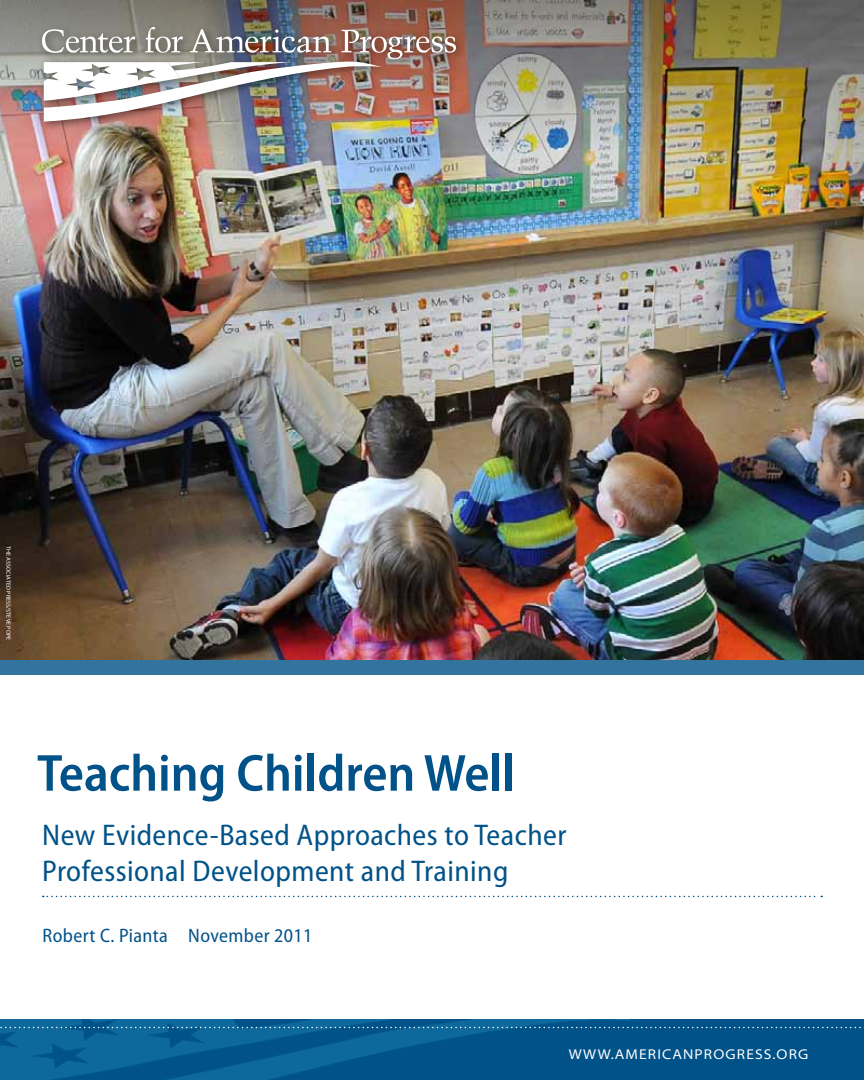
<style>
.page{position:relative;width:864px;height:1080px;background:#fff}
.page>*{position:absolute;margin:0;border:0;box-sizing:border-box;transform-origin:0 0}
.t1{font:600 semi-condensed 52.5px "Myriad Pro";color:#005288}
.t2{font:semi-condensed 30px/36px "Myriad Pro";letter-spacing:.015em;color:#005288}
.t3{font:semi-condensed 19.5px "Myriad Pro";letter-spacing:.02em;color:#005288}
.t4{font:semi-expanded 14.25px "Myriad Pro";letter-spacing:.08em;color:#fff}
.t5{font:6px "Myriad Pro";letter-spacing:.02em;color:#fff}
</style>
<div class="page">
<img style="left:0;top:148px;width:864px;height:512px">
<img style="left:0;top:1019px;width:864px;height:61px">
<img style="left:0;top:0;width:864px;height:148px">
<svg style="left:0;top:1027px;width:864px;height:1px"></svg>
<div style="left:36px;top:21px;width:430px;height:111px;background:#000;opacity:.5"></div>
<img style="left:42px;top:27px;width:414px;height:95px">
<svg style="left:43px;top:896px;width:779px;height:1px"></svg>
<div style="left:0;top:660px;width:864px;height:15px;background:#33749f"></div>
<p class="t5" style="left:12px;top:546px;width:96px;rotate:90deg">the associated press/Steve Pope</p>
<h1 class="t1" style="left:37px;top:744px;width:479px">Teaching Children Well</h1>
<p class="t2" style="left:42px;top:817px;width:526px">New Evidence-Based Approaches to Teacher<br>Professional Development and Training</p>
<p class="t3" style="left:43px;top:925px;width:271px">Robert C. Pianta November 2011</p>
<p class="t4" style="left:569px;top:1047px;width:241px">WWW.AMERICANPROGRESS.ORG</p>
</div>
